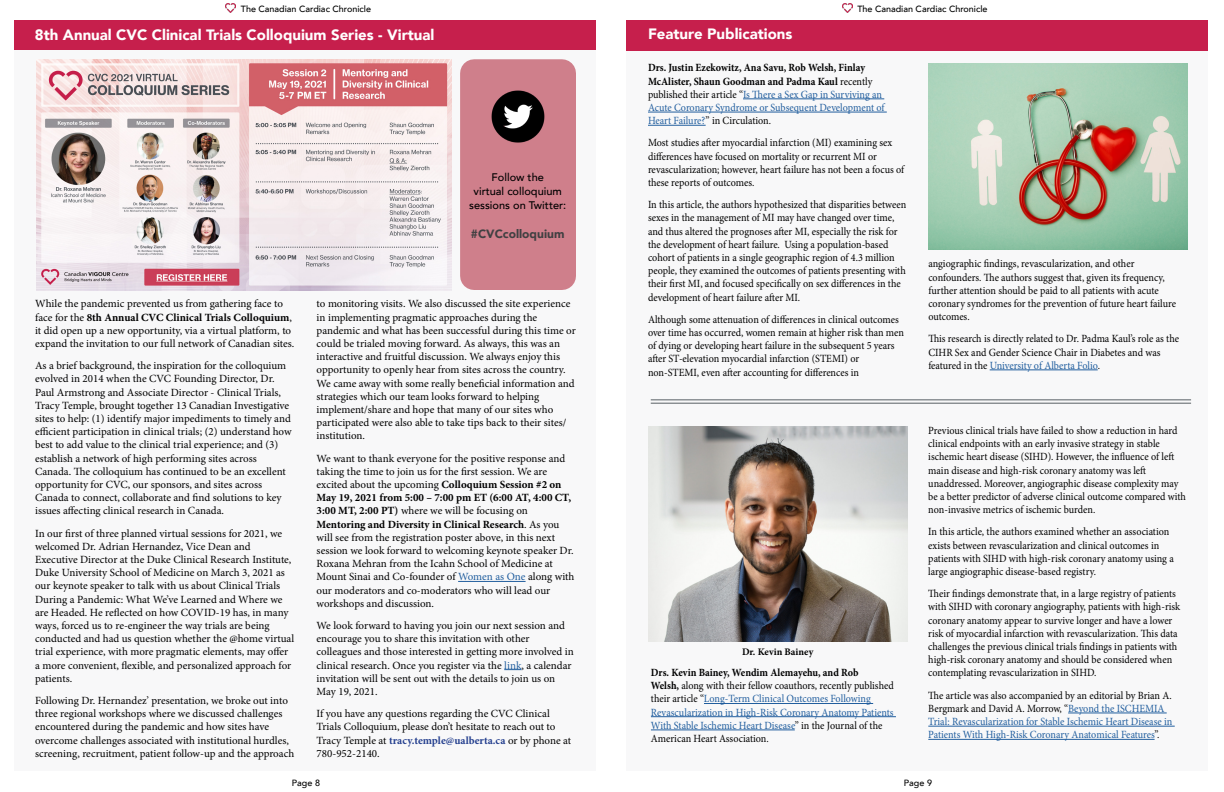
<style>
.page{position:relative;width:1224px;height:792px;background:#fff}
.page>*{position:absolute;margin:0;border:0;box-sizing:border-box;transform-origin:0 0}
.t1{font:900 15px "Avenir LT";color:#fff}
.t2{font:900 12px "Avenir LT";color:#414042}
.t3{font:11px/13.2px "Minion Pro";color:#000}
.t4{font:11px/13.2px "Minion Pro";color:#000;scale:.92 1}
.t5{font:11px/13.2px "Minion Pro";color:#215e9e;scale:.92 1}
.t6{font:500 11px/13.2px "Avenir LT";color:#000;text-align:center}
.t7{font:700 10px "Minion Pro";color:#000}
.t8{font:500 9px "Avenir LT";color:#000}
.s1{font-weight:700}
.s2{color:#215e9e}
.s3{font-weight:700;color:#25408f}
.s4{font-weight:700;color:#000}
.s5{color:#000}
</style>
<div class="page">
<div style="left:627px;top:49px;width:581px;height:722px;background:#f8f8f9"></div>
<div style="left:15px;top:20px;width:581px;height:30px;background:#c61f4c"></div>
<img style="left:928px;top:63px;width:260px;height:186px">
<hr style="left:704px;top:703px;width:169px;height:1px;background:#215e9e">
<hr style="left:651px;top:716px;width:245px;height:1px;background:#215e9e">
<hr style="left:651px;top:730px;width:144px;height:1px;background:#215e9e">
<hr style="left:651px;top:400px;width:540px;height:1px;background:#585f64">
<hr style="left:651px;top:403px;width:540px;height:1px;background:#585f64">
<hr style="left:1068px;top:713px;width:99px;height:1px;background:#215e9e">
<hr style="left:928px;top:726px;width:247px;height:1px;background:#215e9e">
<hr style="left:928px;top:739px;width:227px;height:1px;background:#215e9e">
<hr style="left:743px;top:99px;width:141px;height:1px;background:#215e9e">
<hr style="left:648px;top:112px;width:239px;height:1px;background:#215e9e">
<hr style="left:648px;top:125px;width:58px;height:1px;background:#215e9e">
<hr style="left:990px;top:370px;width:108px;height:1px;background:#215e9e">
<div style="left:15px;top:50px;width:581px;height:721px;background:#f8f8f9"></div>
<hr style="left:458px;top:581px;width:68px;height:1px;background:#215e9e">
<svg style="left:504px;top:669px;width:18px;height:1px"></svg>
<img style="left:36px;top:59px;width:415px;height:232px">
<img style="left:648px;top:426px;width:259px;height:216px">
<div style="left:460px;top:59px;width:116px;height:231px;background:#cf7f8b"></div>
<img style="left:484px;top:83px;width:67px;height:67px">
<div style="left:627px;top:20px;width:581px;height:30px;background:#c61f4c"></div>
<svg style="left:842px;top:4px;width:10px;height:9px"></svg>
<svg style="left:226px;top:4px;width:10px;height:9px"></svg>
<p class="t8" style="left:241px;top:3px;width:132px">The Canadian Cardiac Chronicle</p>
<h1 class="t1" style="left:35px;top:26px;width:401px">8th Annual CVC Clinical Trials Colloquium Series - Virtual</h1>
<h1 class="t1" style="left:648px;top:24px;width:146px">Feature Publications</h1>
<p class="t8" style="left:857px;top:4px;width:132px">The Canadian Cardiac Chronicle</p>
<p class="t6" style="left:474px;top:171px;width:90px">Follow the<br>virtual colloquium</p>
<p class="t6" style="left:469px;top:199px;width:99px">sessions on Twitter:</p>
<p class="t2" style="left:471px;top:226px;width:95px">#CVCcolloquium</p>
<p class="t3" style="left:35px;top:297px;width:261px">While the pandemic prevented us from gathering face to face for the <span class="s1">8th Annual CVC Clinical Trials Colloquium</span>, it did open up a new opportunity, via a virtual platform, to expand the invitation to our full network of Canadian sites.</p>
<p class="t3" style="left:35px;top:359px;width:258px">As a brief background, the inspiration for the colloquium evolved in 2014 when the CVC Founding Director, Dr.<br>Paul Armstrong and Associate Director - Clinical Trials, Tracy Temple, brought together 13 Canadian Investigative sites to help: (1) identify major impediments to timely and efficient participation in clinical trials; (2) understand how best to add value to the clinical trial experience; and (3) establish a network of high performing sites across Canada. The colloquium has continued to be an excellent opportunity for CVC, our sponsors, and sites across Canada to connect, collaborate and find solutions to key issues affecting clinical research in Canada.</p>
<p class="t3" style="left:35px;top:526px;width:261px">In our first of three planned virtual sessions for 2021, we welcomed Dr. Adrian Hernandez, Vice Dean and Executive Director at the Duke Clinical Research Institute, Duke University School of Medicine on March 3, 2021 as our keynote speaker to talk with us about Clinical Trials During a Pandemic: What We’ve Learned and Where we are Headed. He reflected on how COVID-19 has, in many ways, forced us to re-engineer the way trials are being conducted and had us question whether the @home virtual trial experience, with more pragmatic elements, may offer a more convenient, flexible, and personalized approach for patients.</p>
<p class="t3" style="left:35px;top:694px;width:261px">Following Dr. Hernandez’ presentation, we broke out into three regional workshops where we discussed challenges encountered during the pandemic and how sites have overcome challenges associated with institutional hurdles, screening, recruitment, patient follow-up and the approach</p>
<p class="t3" style="left:317px;top:297px;width:261px">to monitoring visits. We also discussed the site experience in implementing pragmatic approaches during the pandemic and what has been successful during this time or could be trialed moving forward. As always, this was an interactive and fruitful discussion. We always enjoy this opportunity to openly hear from sites across the country.<br>We came away with some really beneficial information and strategies which our team looks forward to helping implement/share and hope that many of our sites who participated were also able to take tips back to their sites/ institution.</p>
<p class="t3" style="left:317px;top:451px;width:259px">We want to thank everyone for the positive response and taking the time to join us for the first session. We are excited about the upcoming <span class="s1">Colloquium Session #2 on May 19, 2021 from 5:00 – 7:00 pm ET (6:00 AT, 4:00 CT, 3:00 MT, 2:00 PT)</span> where we will be focusing on <span class="s1">Mentoring and Diversity in Clinical Research</span>. As you will see from the registration poster above, in this next session we look forward to welcoming keynote speaker Dr.<br>Roxana Mehran from the Icahn School of Medicine at Mount Sinai and Co-founder of <span class="s2">Women as One</span> along with our moderators and co-moderators who will lead our workshops and discussion.</p>
<p class="t3" style="left:317px;top:619px;width:259px">We look forward to having you join our next session and encourage you to share this invitation with other colleagues and those interested in getting more involved in clinical research. Once you register via the <span class="s2">link</span>, a calendar invitation will be sent out with the details to join us on May 19, 2021.</p>
<p class="t3" style="left:317px;top:707px;width:255px">If you have any questions regarding the CVC Clinical Trials Colloquium, please don’t hesitate to reach out to Tracy Temple at <span class="s3">tracy.temple@ualberta.ca</span> or by phone at 780-952-2140.</p>
<p class="t8" style="left:292px;top:777px;width:30px">Page 8</p>
<p class="t5" style="left:648px;top:61px;width:259px"><span class="s4">Drs. Justin Ezekowitz, Ana Savu, Rob Welsh, Finlay McAlister, Shaun Goodman and Padma Kaul</span> <span class="s5">recently published their article “</span>Is There a Sex Gap in Surviving an Acute Coronary Syndrome or Subsequent Development of Heart Failure?<span class="s5">” in Circulation.</span></p>
<p class="t4" style="left:648px;top:136px;width:280px">Most studies after myocardial infarction (MI) examining sex differences have focused on mortality or recurrent MI or revascularization; however, heart failure has not been a focus of these reports of outcomes.</p>
<p class="t4" style="left:648px;top:198px;width:282px">In this article, the authors hypothesized that disparities between sexes in the management of MI may have changed over time, and thus altered the prognoses after MI, especially the risk for the development of heart failure. Using a population-based cohort of patients in a single geographic region of 4.3 million people, they examined the outcomes of patients presenting with their first MI, and focused specifically on sex differences in the development of heart failure after MI.</p>
<p class="t4" style="left:648px;top:313px;width:280px">Although some attenuation of differences in clinical outcomes over time has occurred, women remain at higher risk than men of dying or developing heart failure in the subsequent 5 years after ST-elevation myocardial infarction (STEMI) or non-STEMI, even after accounting for differences in</p>
<p class="t7" style="left:742px;top:645px;width:73px">Dr. Kevin Bainey</p>
<p class="t5" style="left:651px;top:666px;width:265px"><span class="s4">Drs. Kevin Bainey, Wendim Alemayehu, and Rob<br>Welsh,</span> <span class="s5">along with their fellow coauthors, recently published their article “</span>Long-Term Clinical Outcomes Following Revascularization in High-Risk Coronary Anatomy Patients With Stable Ischemic Heart Disease<span class="s5">” in the Journal of the American Heart Association.</span></p>
<p class="t4" style="left:928px;top:257px;width:271px">angiographic findings, revascularization, and other confounders. The authors suggest that, given its frequency, further attention should be paid to all patients with acute coronary syndromes for the prevention of future heart failure outcomes.</p>
<p class="t4" style="left:928px;top:332px;width:274px">This research is directly related to Dr. Padma Kaul’s role as the<br>CIHR Sex and Gender Science Chair in Diabetes and was featured in the <span class="s2">University of Alberta Folio</span>.</p>
<p class="t4" style="left:928px;top:424px;width:282px">Previous clinical trials have failed to show a reduction in hard clinical endpoints with an early invasive strategy in stable ischemic heart disease (SIHD). However, the influence of left main disease and high‐risk coronary anatomy was left unaddressed. Moreover, angiographic disease complexity may be a better predictor of adverse clinical outcome compared with non‐invasive metrics of ischemic burden.</p>
<p class="t4" style="left:928px;top:525px;width:268px">In this article, the authors examined whether an association exists between revascularization and clinical outcomes in patients with SIHD with high‐risk coronary anatomy using a large angiographic disease‐based registry.</p>
<p class="t4" style="left:928px;top:587px;width:275px">Their findings demonstrate that, in a large registry of patients with SIHD with coronary angiography, patients with high‐risk coronary anatomy appear to survive longer and have a lower risk of myocardial infarction with revascularization. This data challenges the previous clinical trials findings in patients with high‐risk coronary anatomy and should be considered when contemplating revascularization in SIHD.</p>
<p class="t5" style="left:928px;top:689px;width:267px"><span class="s5">The article was also accompanied by an editorial by Brian A.<br>Bergmark and David A. Morrow, “</span>Beyond the ISCHEMIA Trial: Revascularization for Stable Ischemic Heart Disease in Patients With High‐Risk Coronary Anatomical Features<span class="s5">”.</span></p>
<p class="t8" style="left:904px;top:777px;width:30px">Page 9</p>
</div>
